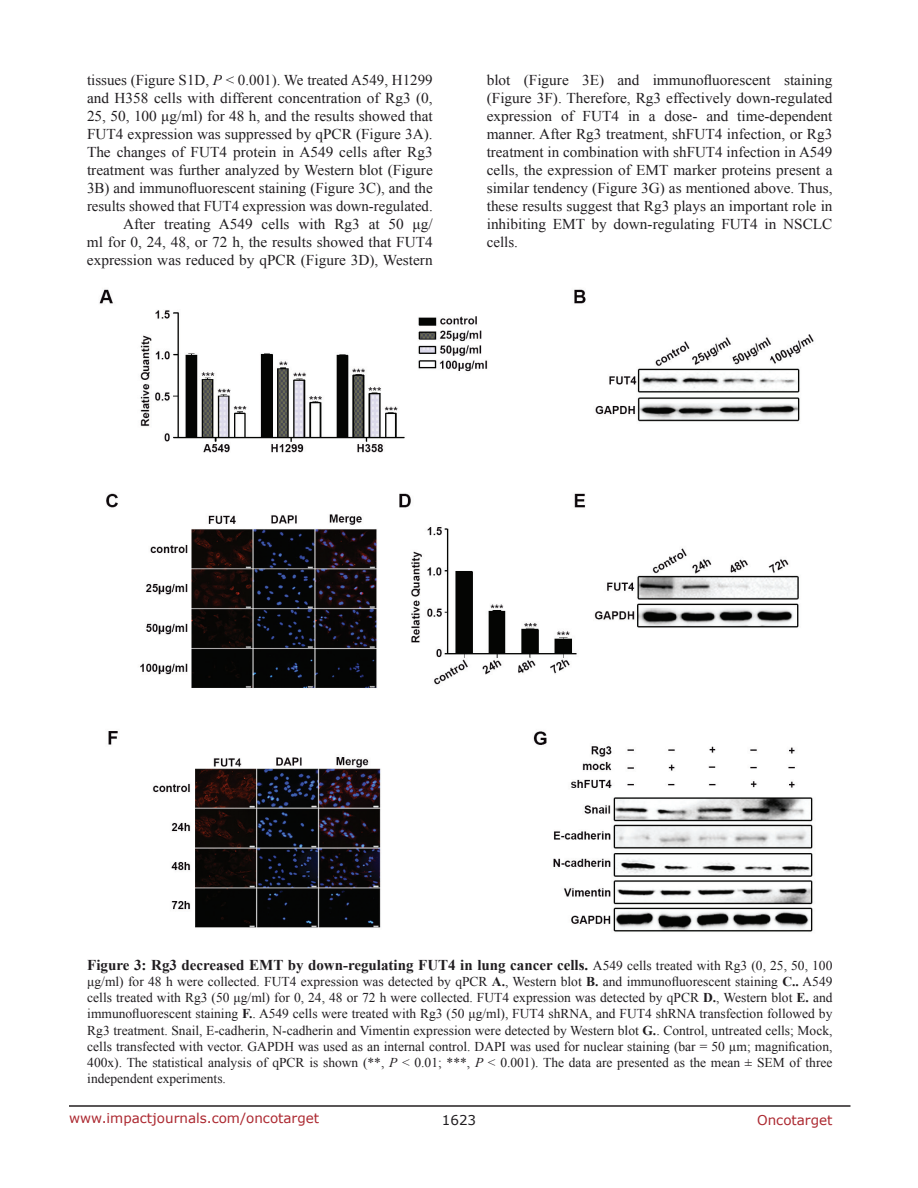
<style>
.page{position:relative;width:918px;height:1188px;background:#fff}
.page>*{position:absolute;margin:0;border:0;box-sizing:border-box;transform-origin:0 0}
.t1{font:15px/18px "Times New Roman";color:#201d20;text-align:right}
.t2{font:700 15px "Times New Roman";color:#201d20}
.t3{font:13.5px/16.2px "Times New Roman";color:#201d20;text-align:justify}
.t4{font:13.5px "Verdana";color:#ac2830}
.t5{font:13.5px "Verdana";color:#201d20}
.s1{font-style:italic}
.s2{font-weight:400;font-size:13.5px}
.s3{font-weight:700}
</style>
<div class="page">
<hr style="left:69px;top:1105px;width:781px;height:2px;background:#231f20">
<img style="left:99px;top:289px;width:715px;height:643px">
<p class="t1" style="left:87px;top:71px;width:347px">tissues (Figure S1D, <span class="s1">P</span> &lt; 0.001). We treated A549, H1299 and H358 cells with different concentration of Rg3 (0, 25, 50, 100 μg/ml) for 48 h, and the results showed that FUT4 expression was suppressed by qPCR (Figure 3A).<br>The changes of FUT4 protein in A549 cells after Rg3 treatment was further analyzed by Western blot (Figure 3B) and immunofluorescent staining (Figure 3C), and the results showed that FUT4 expression was down-regulated.<br>After treating A549 cells with Rg3 at 50 μg/<br>ml for 0, 24, 48, or 72 h, the results showed that FUT4 expression was reduced by qPCR (Figure 3D), Western</p>
<p class="t1" style="left:487px;top:71px;width:347px;text-align:justify">blot (Figure 3E) and immunofluorescent staining (Figure 3F). Therefore, Rg3 effectively down-regulated expression of FUT4 in a dose- and time-dependent manner. After Rg3 treatment, shFUT4 infection, or Rg3 treatment in combination with shFUT4 infection in A549 cells, the expression of EMT marker proteins present a similar tendency (Figure 3G) as mentioned above. Thus, these results suggest that Rg3 plays an important role in inhibiting EMT by down-regulating FUT4 in NSCLC cells.</p>
<p class="t2" style="left:87px;top:954px;width:747px">Figure 3: Rg3 decreased EMT by down-regulating FUT4 in lung cancer cells. <span class="s2">A549 cells treated with Rg3 (0, 25, 50, 100</span></p>
<p class="t3" style="left:87px;top:973px;width:747px">μg/ml) for 48 h were collected. FUT4 expression was detected by qPCR <span class="s3">A.</span>, Western blot <span class="s3">B.</span> and immunofluorescent staining <span class="s3">C..</span> A549 cells treated with Rg3 (50 μg/ml) for 0, 24, 48 or 72 h were collected. FUT4 expression was detected by qPCR <span class="s3">D.</span>, Western blot <span class="s3">E.</span> and immunofluorescent staining <span class="s3">F.</span>. A549 cells were treated with Rg3 (50 μg/ml), FUT4 shRNA, and FUT4 shRNA transfection followed by Rg3 treatment. Snail, E-cadherin, N-cadherin and Vimentin expression were detected by Western blot <span class="s3">G.</span>. Control, untreated cells; Mock, cells transfected with vector. GAPDH was used as an internal control. DAPI was used for nuclear staining (bar = 50 µm; magnification, 400x). The statistical analysis of qPCR is shown (**, <span class="s1">P</span> &lt; 0.01; ***, <span class="s1">P</span> &lt; 0.001). The data are presented as the mean ± SEM of three independent experiments.</p>
<p class="t4" style="left:69px;top:1109px;width:252px">www.impactjournals.com/oncotarget</p>
<p class="t5" style="left:442px;top:1111px;width:36px">1623</p>
<p class="t4" style="left:757px;top:1111px;width:77px">Oncotarget</p>
</div>
